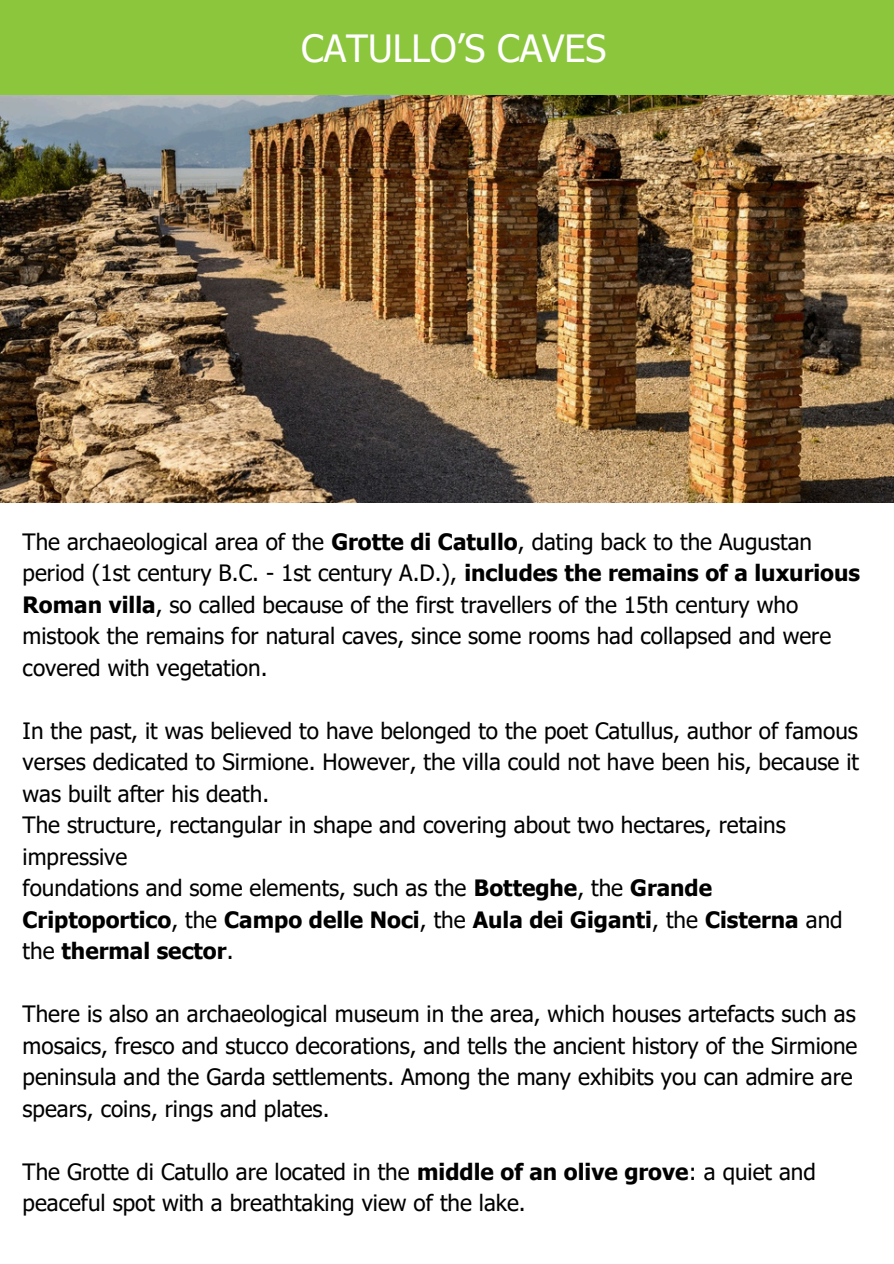
<style>
.page{position:relative;width:894px;height:1264px;background:#fff}
.page>*{position:absolute;margin:0;border:0;box-sizing:border-box;transform-origin:0 0}
.t1{font:37.5px "Tahoma";color:#fff}
.t2{font:22.5px/31.5px "Tahoma";color:#000}
.t3{font:700 22.5px/31.5px "Tahoma";color:#000}
.s1{font-weight:700}
.s2{font-weight:400}
</style>
<div class="page">
<img style="left:0;top:95px;width:893px;height:407px">
<div style="left:0;top:0;width:893px;height:95px;background:#8cc63d"></div>
<h1 class="t1" style="left:301px;top:24px;width:307px">CATULLO’S CAVES</h1>
<p class="t2" style="left:23px;top:525px;width:838px">The archaeological area of the <span class="s1">Grotte di Catullo</span>, dating back to the Augustan period (1st century B.C. - 1st century A.D.), <span class="s1">includes the remains of a luxurious Roman villa</span>, so called because of the first travellers of the 15th century who mistook the remains for natural caves, since some rooms had collapsed and were covered with vegetation.</p>
<p class="t2" style="left:23px;top:714px;width:836px">In the past, it was believed to have belonged to the poet Catullus, author of famous</p>
<p class="t2" style="left:23px;top:745px;width:837px">verses dedicated to Sirmione. However, the villa could not have been his, because it was built after his death.</p>
<p class="t2" style="left:23px;top:808px;width:764px">The structure, rectangular in shape and covering about two hectares, retains impressive</p>
<p class="t3" style="left:23px;top:871px;width:821px"><span class="s2">foundations and some elements, such as the</span> Botteghe<span class="s2">, the</span> Grande<br>Criptoportico<span class="s2">, the</span> Campo delle Noci<span class="s2">, the</span> Aula dei Giganti<span class="s2">, the</span> Cisterna <span class="s2">and the</span> thermal sector<span class="s2">.</span></p>
<p class="t2" style="left:23px;top:997px;width:834px">There is also an archaeological museum in the area, which houses artefacts such as</p>
<p class="t2" style="left:23px;top:1029px;width:836px">mosaics, fresco and stucco decorations, and tells the ancient history of the Sirmione</p>
<p class="t2" style="left:23px;top:1060px;width:831px">peninsula and the Garda settlements. Among the many exhibits you can admire are</p>
<p class="t2" style="left:23px;top:1092px;width:308px">spears, coins, rings and plates.</p>
<p class="t2" style="left:23px;top:1155px;width:794px">The Grotte di Catullo are located in the <span class="s1">middle of an olive grove</span>: a quiet and peaceful spot with a breathtaking view of the lake.</p>
</div>
